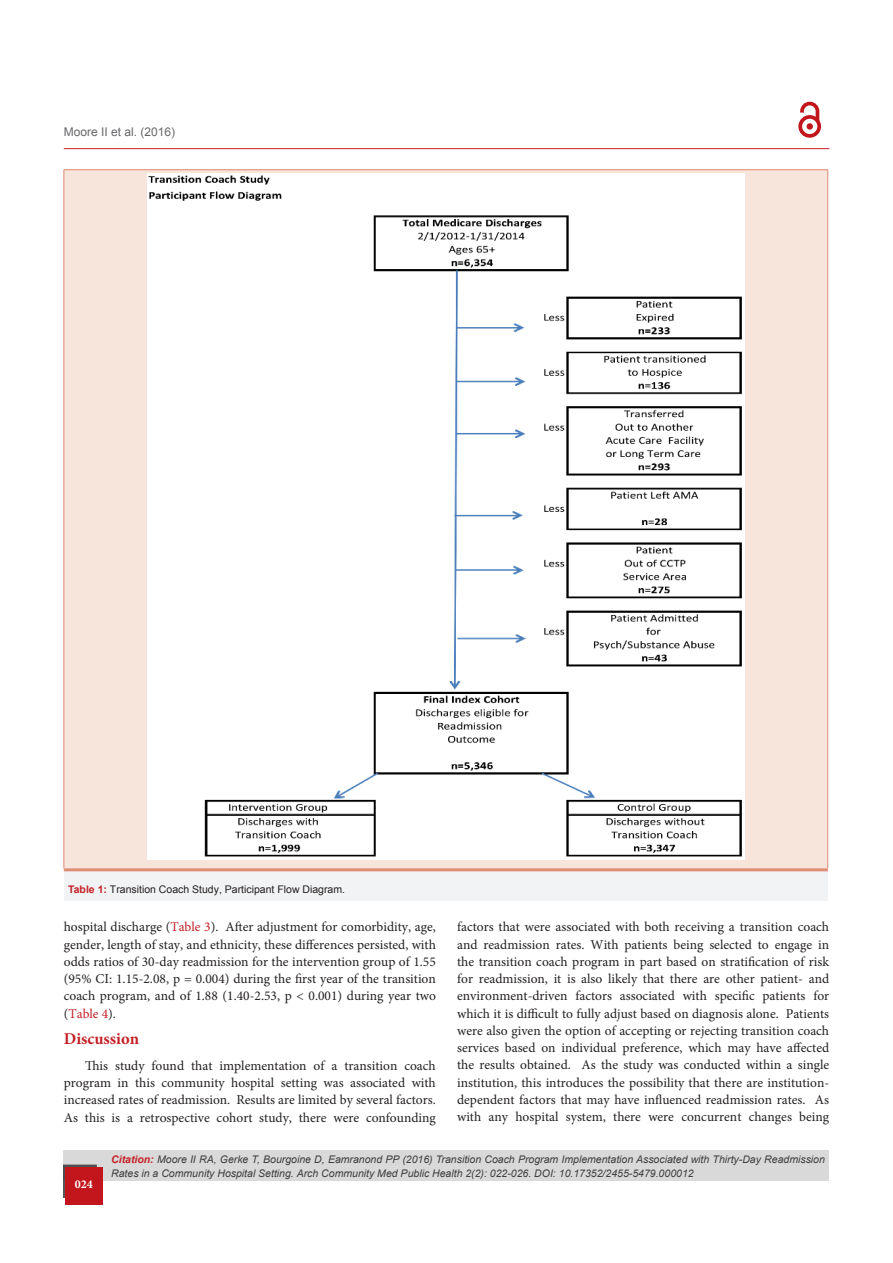
<style>
.page{position:relative;width:893px;height:1263px;background:#fff}
.page>*{position:absolute;margin:0;border:0;box-sizing:border-box;transform-origin:0 0}
.subsideheadding{font:700 16.5px "Minion Pro";color:#c42026}
.bodyText{font:13.5px/17.2px "Minion Pro";color:#231f20;text-align:justify}
.t1{font:12px "Arial";color:#686669}
.t2{font:700 12px "Minion Pro";color:#fff}
.t3{font:italic 10.5px/13.5px "Arial";color:#3e3e3f}
.t4{font:10.5px "Arial";color:#231f20}
.s1{font-weight:700;color:#c42026}
.s2{color:#c42026}
</style>
<div class="page">
<div style="left:64px;top:1150px;width:765px;height:31px;background:#d9d9da"></div>
<hr style="left:64px;top:148px;width:765px;height:1px;background:#c42026">
<div style="left:63px;top:1164px;width:34px;height:34px;background:#524f50"></div>
<svg style="left:65px;top:1167px;width:38px;height:37px"></svg>
<svg style="left:800px;top:101px;width:21px;height:24px"></svg>
<div style="left:798px;top:115px;width:23px;height:23px;border:4px solid #c3161c;border-radius:50%"></div>
<div style="left:807px;top:123px;width:6px;height:7px;background:#c3161c;border-radius:50%"></div>
<div style="left:64px;top:170px;width:764px;height:700px;background:#f7e4db"></div>
<div style="left:64px;top:870px;width:764px;height:30px;background:#f2f3f4"></div>
<hr style="left:64px;top:169px;width:764px;height:1px;background:#de8e76">
<hr style="left:64px;top:170px;width:1px;height:698px;background:#de8e76">
<hr style="left:827px;top:170px;width:1px;height:698px;background:#de8e76">
<hr style="left:64px;top:868px;width:764px;height:3px;background:#de8e76">
<img style="left:147px;top:174px;width:597px;height:685px">
<p class="t1" style="left:64px;top:124px;width:113px">Moore II et al. (2016)</p>
<p class="t4" style="left:68px;top:882px;width:278px"><span class="s1">Table 1:</span> Transition Coach Study, Participant Flow Diagram.</p>
<p class="bodyText" style="left:64px;top:918px;width:374px">hospital discharge (<span class="s2">Table 3</span>). After adjustment for comorbidity, age, gender, length of stay, and ethnicity, these differences persisted, with odds ratios of 30-day readmission for the intervention group of 1.55 (95% CI: 1.15-2.08, p = 0.004) during the first year of the transition coach program, and of 1.88 (1.40-2.53, p &lt; 0.001) during year two (<span class="s2">Table 4</span>).</p>
<p class="subsideheadding" style="left:64px;top:1027px;width:77px">Discussion</p>
<p class="bodyText" style="left:64px;top:1057px;width:374px;text-indent:21px">This study found that implementation of a transition coach program in this community hospital setting was associated with increased rates of readmission. Results are limited by several factors.<br>As this is a retrospective cohort study, there were confounding</p>
<p class="bodyText" style="left:457px;top:918px;width:374px">factors that were associated with both receiving a transition coach and readmission rates. With patients being selected to engage in the transition coach program in part based on stratification of risk for readmission, it is also likely that there are other patient- and environment-driven factors associated with specific patients for which it is difficult to fully adjust based on diagnosis alone. Patients were also given the option of accepting or rejecting transition coach services based on individual preference, which may have affected the results obtained. As the study was conducted within a single institution, this introduces the possibility that there are institution&shy;dependent factors that may have influenced readmission rates. As with any hospital system, there were concurrent changes being</p>
<p class="t2" style="left:75px;top:1176px;width:19px">024</p>
<p class="t3" style="left:111px;top:1153px;width:715px"><span class="s1">Citation:</span> Moore II RA, Gerke T, Bourgoine D, Eamranond PP (2016) Transition Coach Program Implementation Associated with Thirty-Day Readmission<br>Rates in a Community Hospital Setting. Arch Community Med Public Health 2(2): 022-026. DOI: 10.17352/2455-5479.000012</p>
</div>
